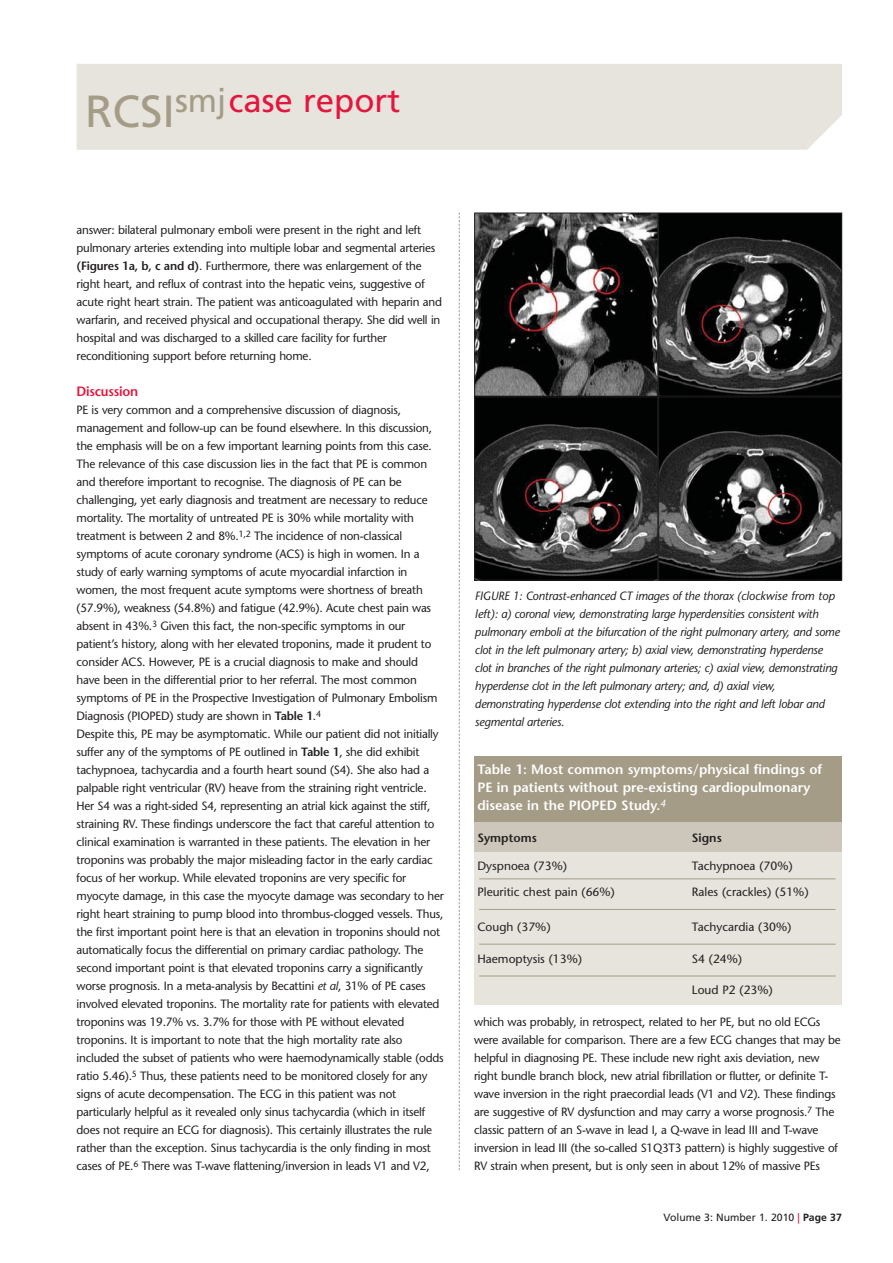
<style>
.page{position:relative;width:893px;height:1263px;background:#fff}
.page>*{position:absolute;margin:0;border:0;box-sizing:border-box;transform-origin:0 0}
.t1{font:33px "Frutiger";color:#e3173e}
.t2{font:600 13.5px/18px "Stone Sans";color:#fff}
.t3{font:600 13.5px "Stone Sans";letter-spacing:-.015em;color:#e3173e}
.t4{font:12px/18px "Stone Sans";letter-spacing:-.015em;color:#231f20}
.t5{font:italic 12px/18px "Stone Sans";letter-spacing:-.015em;color:#231f20}
.t6{font:600 12px "Stone Sans";color:#231f20}
.t7{font:10.5px "Frutiger";color:#231f20}
.s1{font-size:45px;color:#a49c86}
.s2{color:#a49c86}
.s3{font-weight:600}
.s4{font-style:italic}
.s5{color:#e3173e}
.s6{font-weight:700}
</style>
<div class="page">
<div style="left:474px;top:757px;width:368px;height:248px;background:#e6e4dd"></div>
<div style="left:474px;top:757px;width:368px;height:95px;background:#ccc7ba"></div>
<div style="left:474px;top:757px;width:368px;height:65px;background:#a49c86"></div>
<div style="left:77px;top:64px;width:765px;height:86px;background:#e6e4dd"></div>
<svg style="left:459px;top:213px;width:1px;height:957px"></svg>
<img style="left:476px;top:215px;width:364px;height:363px">
<div style="left:474px;top:213px;width:184px;height:183px;border:1px solid #231f20"></div>
<div style="left:658px;top:213px;width:184px;height:183px;border:1px solid #231f20"></div>
<div style="left:474px;top:396px;width:184px;height:184px;border:1px solid #231f20"></div>
<div style="left:658px;top:396px;width:184px;height:184px;border:1px solid #231f20"></div>
<hr style="left:479px;top:878px;width:357px;height:1px;background:#a49c86">
<hr style="left:479px;top:909px;width:357px;height:1px;background:#a49c86">
<hr style="left:479px;top:944px;width:357px;height:1px;background:#a49c86">
<hr style="left:479px;top:976px;width:357px;height:1px;background:#a49c86">
<h1 class="t1" style="left:85px;top:87px;width:317px"><span class="s1">RCSI</span><span class="s2">smj</span>case report</h1>
<p class="t4" style="left:77px;top:222px;width:367px">answer: bilateral pulmonary emboli were present in the right and left pulmonary arteries extending into multiple lobar and segmental arteries <span class="s3">(Figures 1a, b, c and d)</span>. Furthermore, there was enlargement of the right heart, and reflux of contrast into the hepatic veins, suggestive of acute right heart strain. The patient was anticoagulated with heparin and warfarin, and received physical and occupational therapy. She did well in hospital and was discharged to a skilled care facility for further reconditioning support before returning home.</p>
<p class="t3" style="left:77px;top:386px;width:63px">Discussion</p>
<p class="t4" style="left:77px;top:402px;width:369px">PE is very common and a comprehensive discussion of diagnosis, management and follow-up can be found elsewhere. In this discussion, the emphasis will be on a few important learning points from this case.<br>The relevance of this case discussion lies in the fact that PE is common and therefore important to recognise. The diagnosis of PE can be challenging, yet early diagnosis and treatment are necessary to reduce mortality. The mortality of untreated PE is 30% while mortality with treatment is between 2 and 8%.<sup>1,2</sup> The incidence of non-classical symptoms of acute coronary syndrome (ACS) is high in women. In a study of early warning symptoms of acute myocardial infarction in women, the most frequent acute symptoms were shortness of breath (57.9%), weakness (54.8%) and fatigue (42.9%). Acute chest pain was absent in 43%.<sup>3</sup> Given this fact, the non-specific symptoms in our patient’s history, along with her elevated troponins, made it prudent to consider ACS. However, PE is a crucial diagnosis to make and should have been in the differential prior to her referral. The most common symptoms of PE in the Prospective Investigation of Pulmonary Embolism Diagnosis (PIOPED) study are shown in <span class="s3">Table 1</span>.<sup>4<br></sup>Despite this, PE may be asymptomatic. While our patient did not initially suffer any of the symptoms of PE outlined in <span class="s3">Table 1</span>, she did exhibit tachypnoea, tachycardia and a fourth heart sound (S4). She also had a palpable right ventricular (RV) heave from the straining right ventricle.<br>Her S4 was a right-sided S4, representing an atrial kick against the stiff, straining RV. These findings underscore the fact that careful attention to clinical examination is warranted in these patients. The elevation in her troponins was probably the major misleading factor in the early cardiac focus of her workup. While elevated troponins are very specific for myocyte damage, in this case the myocyte damage was secondary to her right heart straining to pump blood into thrombus-clogged vessels. Thus, the first important point here is that an elevation in troponins should not automatically focus the differential on primary cardiac pathology. The second important point is that elevated troponins carry a significantly worse prognosis. In a meta-analysis by Becattini <span class="s4">et al</span>, 31% of PE cases involved elevated troponins. The mortality rate for patients with elevated troponins was 19.7% vs. 3.7% for those with PE without elevated troponins. It is important to note that the high mortality rate also included the subset of patients who were haemodynamically stable (odds ratio 5.46).<sup>5</sup> Thus, these patients need to be monitored closely for any signs of acute decompensation. The ECG in this patient was not particularly helpful as it revealed only sinus tachycardia (which in itself does not require an ECG for diagnosis). This certainly illustrates the rule rather than the exception. Sinus tachycardia is the only finding in most cases of PE.<sup>6</sup> There was T-wave flattening/inversion in leads V1 and V2,</p>
<p class="t5" style="left:475px;top:588px;width:366px">FIGURE 1: Contrast-enhanced CT images of the thorax (clockwise from top left): a) coronal view, demonstrating large hyperdensities consistent with pulmonary emboli at the bifurcation of the right pulmonary artery, and some clot in the left pulmonary artery; b) axial view, demonstrating hyperdense clot in branches of the right pulmonary arteries; c) axial view, demonstrating hyperdense clot in the left pulmonary artery; and, d) axial view, demonstrating hyperdense clot extending into the right and left lobar and segmental arteries.</p>
<p class="t2" style="left:477px;top:762px;width:346px">Table 1: Most common symptoms/physical findings of<br>PE in patients without pre-existing cardiopulmonary disease in the PIOPED Study.<sup>4</sup></p>
<p class="t6" style="left:477px;top:833px;width:61px">Symptoms</p>
<p class="t6" style="left:692px;top:833px;width:31px">Signs</p>
<p class="t4" style="left:477px;top:858px;width:91px">Dyspnoea (73%)</p>
<p class="t4" style="left:692px;top:858px;width:102px">Tachypnoea (70%)</p>
<p class="t4" style="left:477px;top:884px;width:139px">Pleuritic chest pain (66%)</p>
<p class="t4" style="left:692px;top:884px;width:118px">Rales (crackles) (51%)</p>
<p class="t4" style="left:477px;top:919px;width:75px">Cough (37%)</p>
<p class="t4" style="left:692px;top:919px;width:101px">Tachycardia (30%)</p>
<p class="t4" style="left:477px;top:951px;width:106px">Haemoptysis (13%)</p>
<p class="t4" style="left:692px;top:951px;width:52px">S4 (24%)</p>
<p class="t4" style="left:692px;top:982px;width:82px">Loud P2 (23%)</p>
<p class="t4" style="left:474px;top:1014px;width:368px">which was probably, in retrospect, related to her PE, but no old ECGs were available for comparison. There are a few ECG changes that may be helpful in diagnosing PE. These include new right axis deviation, new right bundle branch block, new atrial fibrillation or flutter, or definite T&shy;wave inversion in the right praecordial leads (V1 and V2). These findings are suggestive of RV dysfunction and may carry a worse prognosis.<sup>7</sup> The classic pattern of an S-wave in lead I, a Q-wave in lead III and T-wave inversion in lead III (the so-called S1Q3T3 pattern) is highly suggestive of RV strain when present, but is only seen in about 12% of massive PEs</p>
<p class="t7" style="left:664px;top:1213px;width:180px">Volume 3: Number 1. 2010 <span class="s5">|</span> <span class="s6">Page 37</span></p>
</div>
